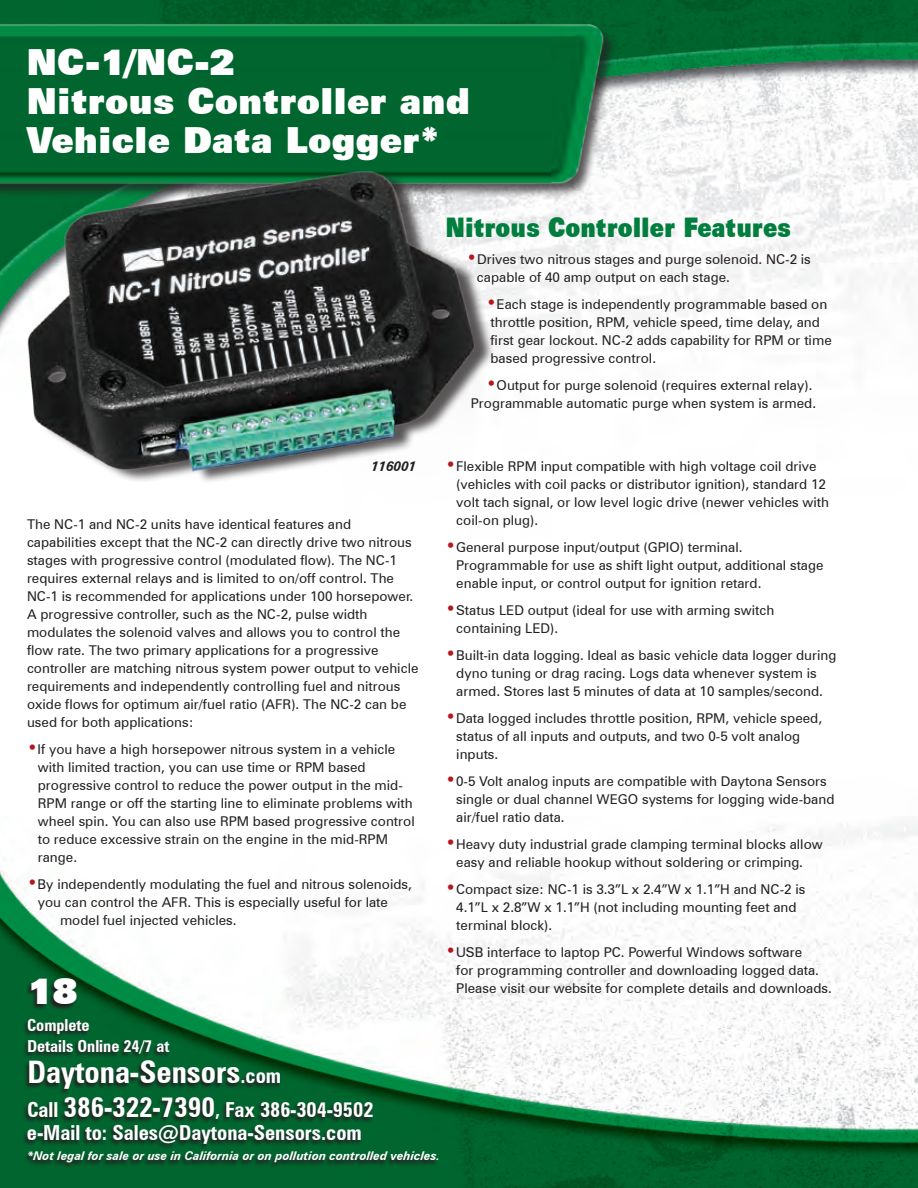
<style>
.page{position:relative;width:918px;height:1188px;background:#fff}
.page>*{position:absolute;margin:0;border:0;box-sizing:border-box;transform-origin:0 0}
.bullet{font:900 36px "Zurich BT";color:#fff}
.t1{font:700 condensed 31.05px "Zurich BT";color:#fff}
.text_1{font:900 27px "Zurich BT";color:#007e3d;scale:.85 1}
.t2{font:700 condensed 20.7px/22.5px "Zurich BT";color:#fff}
.t3{font:700 condensed 16.5px/20.7px "Zurich BT";color:#fff}
.bullet-2{font:13.5px/18px "Zurich BT";color:#231f20}
.text_1-2{font:13.5px/18px "Zurich BT";color:#231f20}
.text_1-3{font:italic 700 13.5px "Zurich BT";color:#231f20}
.t4{font:italic 700 12px "Zurich BT";color:#fff}
.s1{font-weight:900;font-size:18px;color:#b4181d}
.s2{font-size:20.7px}
.s3{font-size:27.6px}
</style>
<div class="page">
<img style="left:0;top:0;width:918px;height:1188px">
<svg style="left:26px;top:978px;width:52px;height:33px"></svg>
<svg style="left:22px;top:1019px;width:418px;height:149px"></svg>
<img style="left:0;top:0;width:626px;height:191px">
<img style="left:19px;top:140px;width:468px;height:375px">
<p class="bullet" style="left:26px;top:41px;width:210px">NC-1/NC-2</p>
<p class="bullet" style="left:26px;top:80px;width:445px">Nitrous Controller and</p>
<p class="bullet" style="left:26px;top:118px;width:415px">Vehicle Data Logger*</p>
<p class="text_1" style="left:446px;top:211px;width:408px">Nitrous Controller Features</p>
<p class="bullet-2" style="left:477px;top:250px;width:335px;text-indent:-10px"><span class="s1">•</span>Drives two nitrous stages and purge solenoid. NC-2 is capable of 40 amp output on each stage.</p>
<p class="bullet-2" style="left:491px;top:295px;width:343px;text-indent:-5px"><span class="s1">•</span>Each stage is independently programmable based on throttle position, RPM, vehicle speed, time delay, and first gear lockout. NC-2 adds capability for RPM or time based progressive control.</p>
<p class="bullet-2" style="left:471px;top:376px;width:347px;text-align:right"><span class="s1">•</span>Output for purge solenoid (requires external relay).<br>Programmable automatic purge when system is armed.</p>
<p class="text_1-3" style="left:372px;top:458px;width:46px">116001</p>
<p class="text_1-2" style="left:27px;top:515px;width:388px">The NC-1 and NC-2 units have identical features and capabilities except that the NC-2 can directly drive two nitrous stages with progressive control (modulated flow). The NC-1 requires external relays and is limited to on/off control. The NC-1 is recommended for applications under 100 horsepower.</p>
<p class="text_1-2" style="left:27px;top:605px;width:393px">A progressive controller, such as the NC-2, pulse width modulates the solenoid valves and allows you to control the flow rate. The two primary applications for a progressive controller are matching nitrous system power output to vehicle requirements and independently controlling fuel and nitrous oxide flows for optimum air/fuel ratio (AFR). The NC-2 can be</p>
<p class="text_1-2" style="left:27px;top:713px;width:168px">used for both applications:</p>
<p class="bullet-2" style="left:38px;top:740px;width:378px;text-indent:-11px"><span class="s1">•</span>If you have a high horsepower nitrous system in a vehicle with limited traction, you can use time or RPM based progressive control to reduce the power output in the mid-RPM range or off the starting line to eliminate problems with wheel spin. You can also use RPM based progressive control to reduce excessive strain on the engine in the mid-RPM range.</p>
<p class="bullet-2" style="left:27px;top:875px;width:386px"><span class="s1">•</span>By independently modulating the fuel and nitrous solenoids,</p>
<p class="bullet-2" style="left:38px;top:893px;width:352px">you can control the AFR. This is especially useful for late</p>
<p class="bullet-2" style="left:60px;top:911px;width:178px">model fuel injected vehicles.</p>
<h1 class="bullet" style="left:27px;top:970px;width:52px">18</h1>
<p class="t3" style="left:27px;top:1015px;width:144px">Complete<br>Details Online 24/7 at</p>
<h2 class="t1" style="left:27px;top:1053px;width:256px">Daytona-Sensors<span class="s2">.com</span></h2>
<h3 class="t2" style="left:27px;top:1098px;width:348px">Call <span class="s3">386-322-7390</span>, Fax 386-304-9502 e-Mail to: Sales@Daytona-Sensors.com</h3>
<p class="t4" style="left:27px;top:1149px;width:415px">*Not legal for sale or use in California or on pollution controlled vehicles.</p>
<p class="bullet-2" style="left:456px;top:457px;width:374px;text-indent:-11px"><span class="s1">•</span>Flexible RPM input compatible with high voltage coil drive (vehicles with coil packs or distributor ignition), standard 12 volt tach signal, or low level logic drive (newer vehicles with coil-on plug).</p>
<p class="bullet-2" style="left:456px;top:538px;width:369px;text-indent:-11px"><span class="s1">•</span>General purpose input/output (GPIO) terminal.<br>Programmable for use as shift light output, additional stage enable input, or control output for ignition retard.</p>
<p class="bullet-2" style="left:456px;top:601px;width:320px;text-indent:-11px"><span class="s1">•</span>Status LED output (ideal for use with arming switch containing LED).</p>
<p class="bullet-2" style="left:456px;top:646px;width:382px;text-indent:-11px"><span class="s1">•</span>Built-in data logging. Ideal as basic vehicle data logger during dyno tuning or drag racing. Logs data whenever system is armed. Stores last 5 minutes of data at 10 samples/second.</p>
<p class="bullet-2" style="left:456px;top:709px;width:367px;text-indent:-11px"><span class="s1">•</span>Data logged includes throttle position, RPM, vehicle speed, status of all inputs and outputs, and two 0-5 volt analog inputs.</p>
<p class="bullet-2" style="left:456px;top:772px;width:380px;text-indent:-11px"><span class="s1">•</span>0-5 Volt analog inputs are compatible with Daytona Sensors single or dual channel WEGO systems for logging wide-band air/fuel ratio data.</p>
<p class="bullet-2" style="left:456px;top:835px;width:368px;text-indent:-11px"><span class="s1">•</span>Heavy duty industrial grade clamping terminal blocks allow easy and reliable hookup without soldering or crimping.</p>
<p class="bullet-2" style="left:456px;top:880px;width:351px;text-indent:-11px"><span class="s1">•</span>Compact size: NC-1 is 3.3”L x 2.4”W x 1.1”H and NC-2 is<br>4.1”L x 2.8”W x 1.1”H (not including mounting feet and terminal block).</p>
<p class="bullet-2" style="left:456px;top:943px;width:377px;text-indent:-11px"><span class="s1">•</span>USB interface to laptop PC. Powerful Windows software<br>for programming controller and downloading logged data.<br>Please visit our website for complete details and downloads.</p>
</div>
